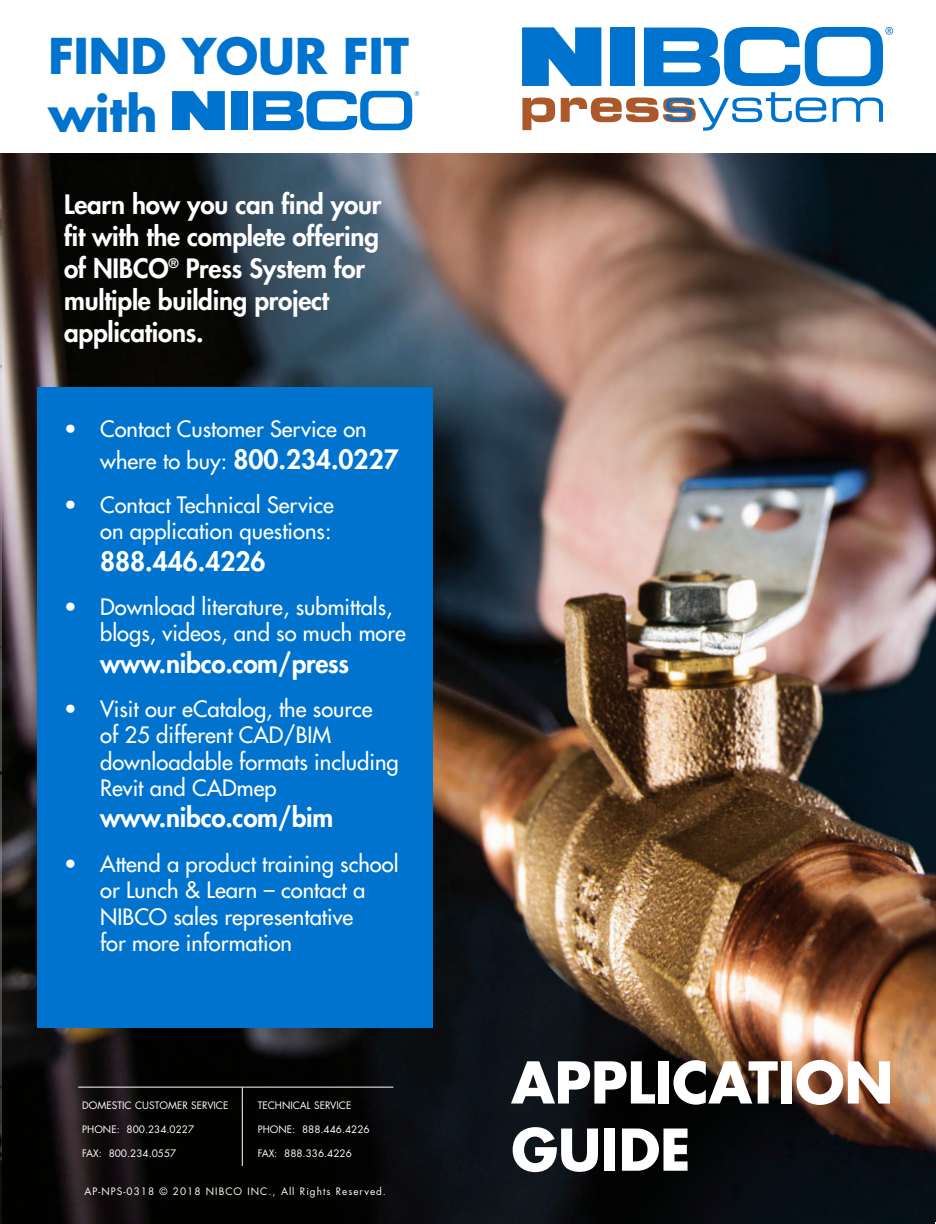
<style>
.page{position:relative;width:936px;height:1224px;background:#fff}
.page>*{position:absolute;margin:0;border:0;box-sizing:border-box;transform-origin:0 0}
.Slogan_Colored{font:700 56px "Futura";letter-spacing:-.01em;color:#fff}
.Section_Title_Colore{font:700 48px/57.6px "Futura";letter-spacing:-.01em;color:#0073ce}
.Text_White{font:800 26px/32px "Futura";letter-spacing:-.01em;color:#fff}
.t1{font:22px/26.4px "Futura";color:#fff}
.t2{font:10px "Futura";color:#fff}
.t3{font:10px "Futura";letter-spacing:.1em;color:#fff}
.s1{font-weight:400;font-size:22px}
</style>
<div class="page">
<img style="left:0;top:153px;width:936px;height:1071px">
<div style="left:37px;top:387px;width:396px;height:641px;background:#0073ce"></div>
<div style="left:610px;top:28px;width:25px;height:58px;background:#0073ce"></div>
<svg style="left:522px;top:27px;width:79px;height:59px;background:#2285d4"></svg>
<svg style="left:522px;top:98px;width:33px;height:32px"></svg>
<svg style="left:833px;top:98px;width:50px;height:24px"></svg>
<svg style="left:561px;top:92px;width:265px;height:39px"></svg>
<svg style="left:644px;top:27px;width:249px;height:59px"></svg>
<hr style="left:78px;top:1087px;width:315px;height:1px;background:#fff">
<hr style="left:242px;top:1087px;width:1px;height:79px;background:#fff">
<div style="left:231px;top:91px;width:16px;height:39px;background:#0073ce"></div>
<svg style="left:172px;top:91px;width:53px;height:39px;background:#2185d4"></svg>
<svg style="left:253px;top:91px;width:166px;height:39px"></svg>
<p class="Section_Title_Colore" style="left:48px;top:27px;width:363px">FIND YOUR FIT with</p>
<p class="Text_White" style="left:64px;top:188px;width:319px">Learn how you can find your fit with the complete offering of NIBCO<sup>®</sup> Press System for multiple building project applications.</p>
<p class="t1" style="left:64px;top:416px;width:304px">• Contact Customer Service on</p>
<p class="Text_White" style="left:100px;top:443px;width:300px"><span class="s1">where to buy:</span> 800.234.0227</p>
<p class="t1" style="left:64px;top:492px;width:271px;text-align:right">• Contact Technical Service on application questions:</p>
<p class="Text_White" style="left:100px;top:545px;width:167px">888.446.4226</p>
<p class="t1" style="left:100px;top:594px;width:307px;text-indent:-36px">• Download literature, submittals, blogs, videos, and so much more</p>
<p class="Text_White" style="left:100px;top:647px;width:251px">www.nibco.com/press</p>
<p class="t1" style="left:100px;top:696px;width:300px;text-indent:-36px">• Visit our eCatalog, the source<br>of 25 different CAD/BIM downloadable formats including<br>Revit and CADmep</p>
<p class="Text_White" style="left:100px;top:802px;width:235px">www.nibco.com/bim</p>
<p class="t1" style="left:100px;top:851px;width:300px;text-indent:-36px">• Attend a product training school or Lunch &amp; Learn – contact a<br>NIBCO sales representative<br>for more information</p>
<p class="t2" style="left:82px;top:1099px;width:148px">DOMESTIC CUSTOMER SERVICE</p>
<p class="t2" style="left:82px;top:1123px;width:114px">PHONE: 800.234.0227</p>
<p class="t2" style="left:82px;top:1147px;width:96px">FAX: 800.234.0557</p>
<p class="t2" style="left:258px;top:1099px;width:95px">TECHNICAL SERVICE</p>
<p class="t2" style="left:258px;top:1123px;width:114px">PHONE: 888.446.4226</p>
<p class="t2" style="left:258px;top:1147px;width:96px">FAX: 888.336.4226</p>
<p class="t3" style="left:84px;top:1185px;width:303px">AP-NPS-0318 © 2018 NIBCO INC., All Rights Reserved.</p>
<p class="Slogan_Colored" style="left:511px;top:1045px;width:384px">APPLICATION</p>
<p class="Slogan_Colored" style="left:511px;top:1113px;width:181px">GUIDE</p>
</div>
